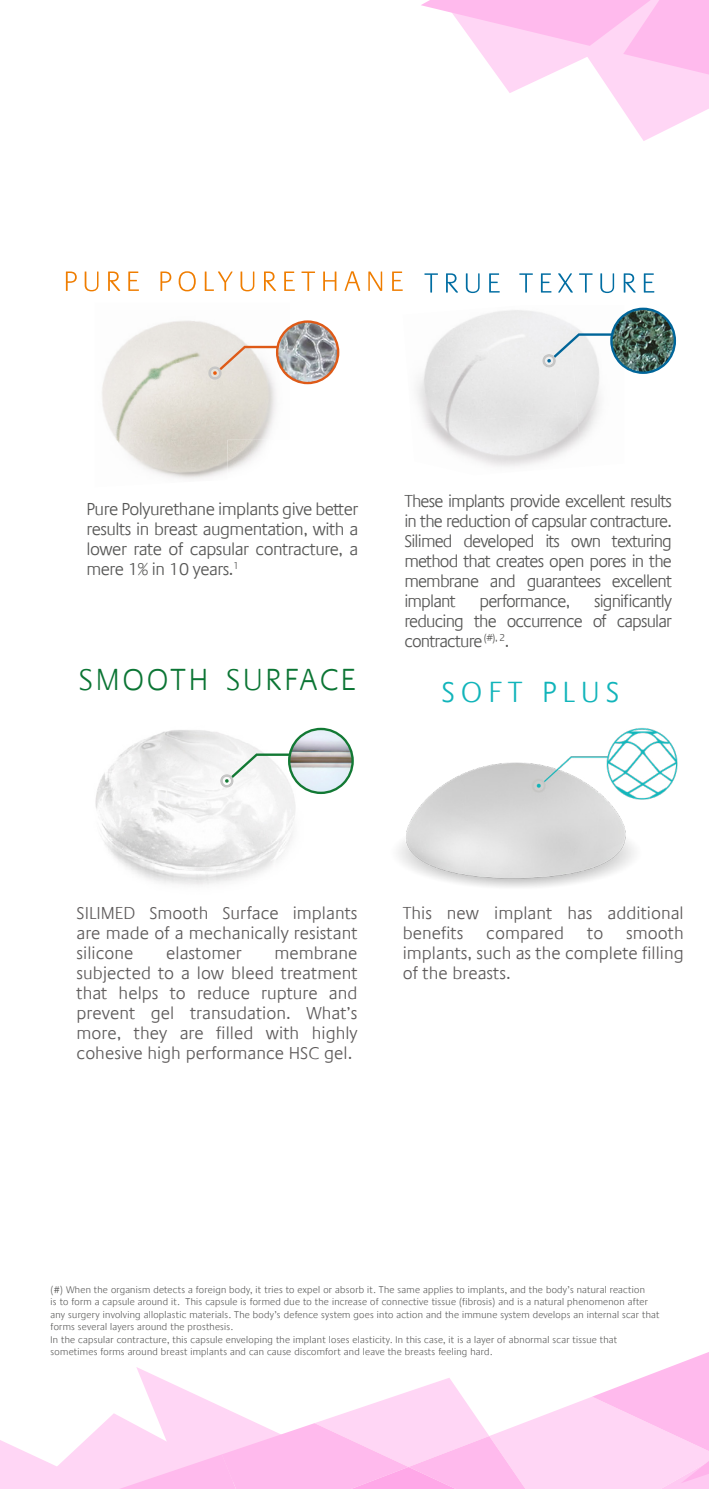
<style>
.page{position:relative;width:709px;height:1489px;background:#fff}
.page>*{position:absolute;margin:0;border:0;box-sizing:border-box;transform-origin:0 0}
.t1{font:300 31.5px "Praxis LT";letter-spacing:.105em;color:#0b7534}
.t2{font:300 29.5px "Praxis Com";letter-spacing:.2em;color:#11b4ba}
.t3{font:300 17.5px/20px "Praxis Com";letter-spacing:-.05em;color:#575756;text-align:justify}
.t4{font:300 17.5px/20px "Praxis Com";color:#5e5b5b;text-align:justify}
.t5{font:300 10px/12.5px "Praxis LT";letter-spacing:.03em;color:#575756}
</style>
<div class="page">
<svg style="left:421px;top:0;width:288px;height:141px"></svg>
<svg style="left:0;top:1352px;width:709px;height:136px"></svg>
<svg style="left:66px;top:271px;width:11px;height:20px"></svg>
<svg style="left:85px;top:271px;width:13px;height:20px"></svg>
<svg style="left:108px;top:271px;width:12px;height:20px"></svg>
<svg style="left:128px;top:271px;width:11px;height:20px"></svg>
<svg style="left:160px;top:271px;width:11px;height:20px"></svg>
<svg style="left:179px;top:271px;width:17px;height:20px"></svg>
<svg style="left:205px;top:271px;width:27px;height:20px"></svg>
<svg style="left:240px;top:271px;width:14px;height:20px"></svg>
<svg style="left:264px;top:271px;width:12px;height:20px"></svg>
<svg style="left:284px;top:271px;width:11px;height:20px"></svg>
<svg style="left:301px;top:271px;width:14px;height:20px"></svg>
<svg style="left:323px;top:271px;width:13px;height:20px"></svg>
<svg style="left:344px;top:271px;width:16px;height:20px"></svg>
<svg style="left:368px;top:271px;width:14px;height:20px"></svg>
<svg style="left:392px;top:271px;width:11px;height:20px"></svg>
<img style="left:102px;top:320px;width:174px;height:159px">
<svg style="left:208px;top:320px;width:131px;height:64px"></svg>
<img style="left:227px;top:440px;width:49px;height:39px">
<svg style="left:424px;top:273px;width:14px;height:19px"></svg>
<svg style="left:446px;top:273px;width:12px;height:19px"></svg>
<svg style="left:466px;top:273px;width:13px;height:20px"></svg>
<svg style="left:489px;top:273px;width:10px;height:19px"></svg>
<svg style="left:519px;top:273px;width:14px;height:19px"></svg>
<svg style="left:541px;top:273px;width:10px;height:19px"></svg>
<svg style="left:558px;top:273px;width:15px;height:19px"></svg>
<svg style="left:579px;top:273px;width:13px;height:19px"></svg>
<svg style="left:600px;top:273px;width:14px;height:20px"></svg>
<svg style="left:623px;top:273px;width:12px;height:19px"></svg>
<svg style="left:644px;top:273px;width:10px;height:19px"></svg>
<img style="left:577px;top:374px;width:24px;height:67px">
<img style="left:415px;top:356px;width:162px;height:55px">
<img style="left:421px;top:411px;width:160px;height:56px">
<svg style="left:542px;top:307px;width:134px;height:67px"></svg>
<img style="left:95px;top:730px;width:200px;height:155px">
<svg style="left:220px;top:727px;width:134px;height:67px"></svg>
<img style="left:398px;top:728px;width:280px;height:159px">
<h3 class="t3" style="left:86px;top:499px;width:273px">Pure Polyurethane implants give better results in breast augmentation, with a lower rate of capsular contracture, a mere 1% in 10 years.<sup>1</sup></h3>
<h3 class="t3" style="left:404px;top:491px;width:269px">These implants provide excellent results in the reduction of capsular contracture.<br>Silimed developed its own texturing method that creates open pores in the membrane and guarantees excellent implant</h3>
<h3 class="t3" style="left:404px;top:591px;width:269px;text-indent:190px">significantly reducing the occurrence of capsular contracture <sup>(#),</sup> <sup>2</sup>.</h3>
<h3 class="t3" style="left:479px;top:591px;width:92px">performance,</h3>
<h1 class="t1" style="left:79px;top:662px;width:278px">SMOOTH SURFACE</h1>
<h2 class="t2" style="left:441px;top:675px;width:180px">SOFT PLUS</h2>
<h3 class="t4" style="left:76px;top:903px;width:282px">SILIMED Smooth Surface implants are made of a mechanically resistant silicone</h3>
<h3 class="t4" style="left:76px;top:943px;width:282px;text-indent:198px">membrane subjected to a low bleed treatment that helps to reduce rupture and prevent gel transudation. What’s more, they are filled with highly cohesive high performance HSC gel.</h3>
<h3 class="t4" style="left:166px;top:943px;width:77px">elastomer</h3>
<h3 class="t4" style="left:403px;top:903px;width:282px">This new implant has additional benefits</h3>
<h3 class="t4" style="left:403px;top:923px;width:282px;text-indent:223px">smooth implants, such as the complete filling of the breasts.</h3>
<h3 class="t4" style="left:486px;top:923px;width:79px">compared</h3>
<h3 class="t4" style="left:587px;top:923px;width:18px">to</h3>
<p class="t5" style="left:51px;top:1283px;width:610px">(#) When the organism detects a foreign body, it tries to expel or absorb it. The same applies to implants, and the body’s natural reaction<br>is to form a capsule around it. This capsule is formed due to the increase of connective tissue (fibrosis) and is a natural phenomenon after any surgery involving alloplastic materials. The body’s defence system goes into action and the immune system develops an internal scar that forms several layers around the prosthesis.<br>In the capsular contracture, this capsule enveloping the implant loses elasticity. In this case, it is a layer of abnormal scar tissue that sometimes forms around breast implants and can cause discomfort and leave the breasts feeling hard.</p>
</div>
